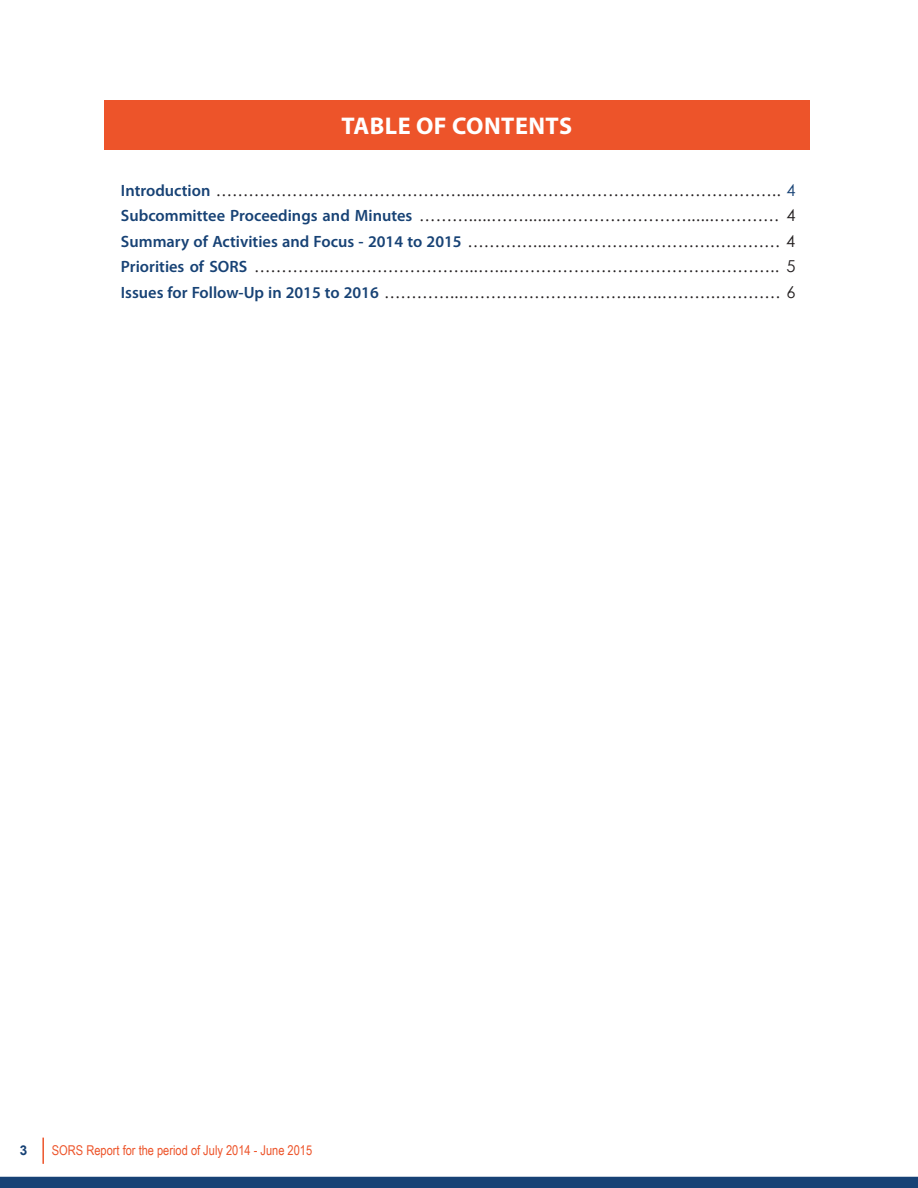
<style>
.page{position:relative;width:918px;height:1188px;background:#fff}
.page>*{position:absolute;margin:0;border:0;box-sizing:border-box;transform-origin:0 0}
.t1{font:700 24.15px "Myriad Pro";letter-spacing:.02em;color:#fff}
.t2{font:16.35px/25.5px "Century Gothic";color:#231f20}
.t3{font:600 16.35px "Myriad Pro";color:#174275}
.t4{font:13.5px "Arial Narrow";color:#ed542a}
.t5{font:700 13.5px "Arial";color:#174275}
.s1{font-family:"Myriad Pro";font-weight:600;color:#174275}
.s2{color:#174275}
.s3{font-family:"Century Gothic";font-weight:400;color:#231f20}
</style>
<div class="page">
<div style="left:104px;top:101px;width:705px;height:49px;background:#ed542a"></div>
<div style="left:0;top:1177px;width:918px;height:11px;background:#174275"></div>
<hr style="left:42px;top:1138px;width:2px;height:26px;background:#ed542a">
<h1 class="t1" style="left:341px;top:110px;width:232px">TABLE OF CONTENTS</h1>
<p class="t2" style="left:121px;top:177px;width:676px"><span class="s1">Introduction</span> ………………………………………....…...………………………………………….. <span class="s2">4<br></span><span class="s1">Subcommittee Proceedings and Minutes</span> ……….....…….......……………………......………… 4</p>
<p class="t3" style="left:121px;top:231px;width:676px">Summary of Activities and Focus - 2014 to 2015 <span class="s3">…………...………………………….………… 4</span></p>
<p class="t2" style="left:121px;top:253px;width:676px"><span class="s1">Priorities of SORS</span> …………...……………………...…...………………………………………….. 5<br><span class="s1">Issues for Follow-Up in 2015 to 2016</span> …………...…………………………..…..……….………… 6</p>
<p class="t5" style="left:20px;top:1142px;width:9px">3</p>
<p class="t4" style="left:52px;top:1141px;width:262px">SORS Report for the period of July 2014 - June 2015</p>
</div>
